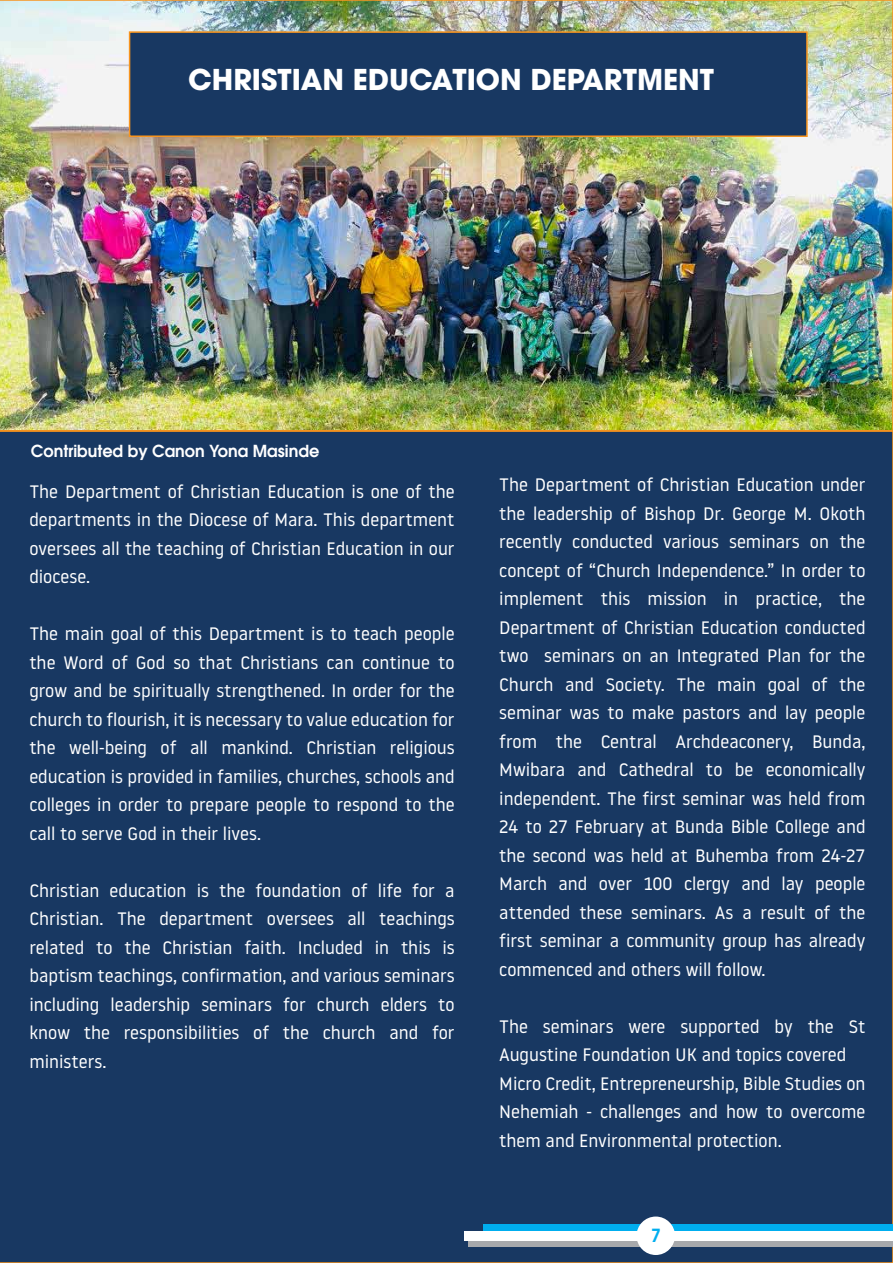
<style>
.page{position:relative;width:893px;height:1263px;background:#fff}
.page>*{position:absolute;margin:0;border:0;box-sizing:border-box;transform-origin:0 0}
.t1{font:700 28.5px "Avant Garde LT";color:#fff}
.t2{font:18px/28.5px "Noway";color:#fff;text-align:justify}
.t3{font:600 18px "Avant Garde LT";color:#00aeef}
.t4{font:600 16.5px "Avant Garde LT";color:#fff}
</style>
<div class="page">
<div style="left:0;top:432px;width:893px;height:831px;background:#183862"></div>
<img style="left:0;top:0;width:893px;height:432px">
<div style="left:484px;top:1224px;width:409px;height:13px;background:#00aeef"></div>
<svg style="left:469px;top:1240px;width:424px;height:7px;background:#b3b5b7"></svg>
<div style="left:465px;top:1230px;width:428px;height:10px;background:#fff"></div>
<div style="left:637px;top:1216px;width:38px;height:39px;background:#fff;border-radius:50%"></div>
<h1 class="t1" style="left:188px;top:61px;width:527px">CHRISTIAN EDUCATION DEPARTMENT</h1>
<p class="t4" style="left:31px;top:441px;width:290px">Contributed by Canon Yona Masinde</p>
<p class="t2" style="left:29px;top:476px;width:427px">The Department of Christian Education is one of the departments in the Diocese of Mara. This department oversees all the teaching of Christian Education in our diocese.</p>
<p class="t2" style="left:29px;top:619px;width:427px">The main goal of this Department is to teach people the Word of God so that Christians can continue to grow and be spiritually strengthened. In order for the church to flourish, it is necessary to value education for the well-being of all mankind. Christian religious education is provided in families, churches, schools and colleges in order to prepare people to respond to the call to serve God in their lives.</p>
<p class="t2" style="left:29px;top:875px;width:427px">Christian education is the foundation of life for a Christian. The department oversees all teachings related to the Christian faith. Included in this is baptism teachings, confirmation, and various seminars including leadership seminars for church elders to know the responsibilities of the church and for ministers.</p>
<p class="t2" style="left:499px;top:470px;width:368px">The Department of Christian Education under the leadership of Bishop Dr. George M. Okoth recently conducted various seminars on the concept of “Church Independence.” In order to implement this mission in practice, the Department of Christian Education conducted two seminars on an Integrated Plan for the Church and Society. The main goal of the seminar was to make pastors and lay people from the Central Archdeaconery, Bunda, Mwibara and Cathedral to be economically independent. The first seminar was held from 24 to 27 February at Bunda Bible College and the second was held at Buhemba from 24-27<br>March and over 100 clergy and lay people attended these seminars. As a result of the first seminar a community group has already commenced and others will follow.</p>
<p class="t2" style="left:499px;top:1011px;width:368px;text-align:left">The seminars were supported by the St Augustine Foundation UK and topics covered Micro Credit, Entrepreneurship, Bible Studies on Nehemiah - challenges and how to overcome them and Environmental protection.</p>
<p class="t3" style="left:651px;top:1223px;width:11px">7</p>
</div>
